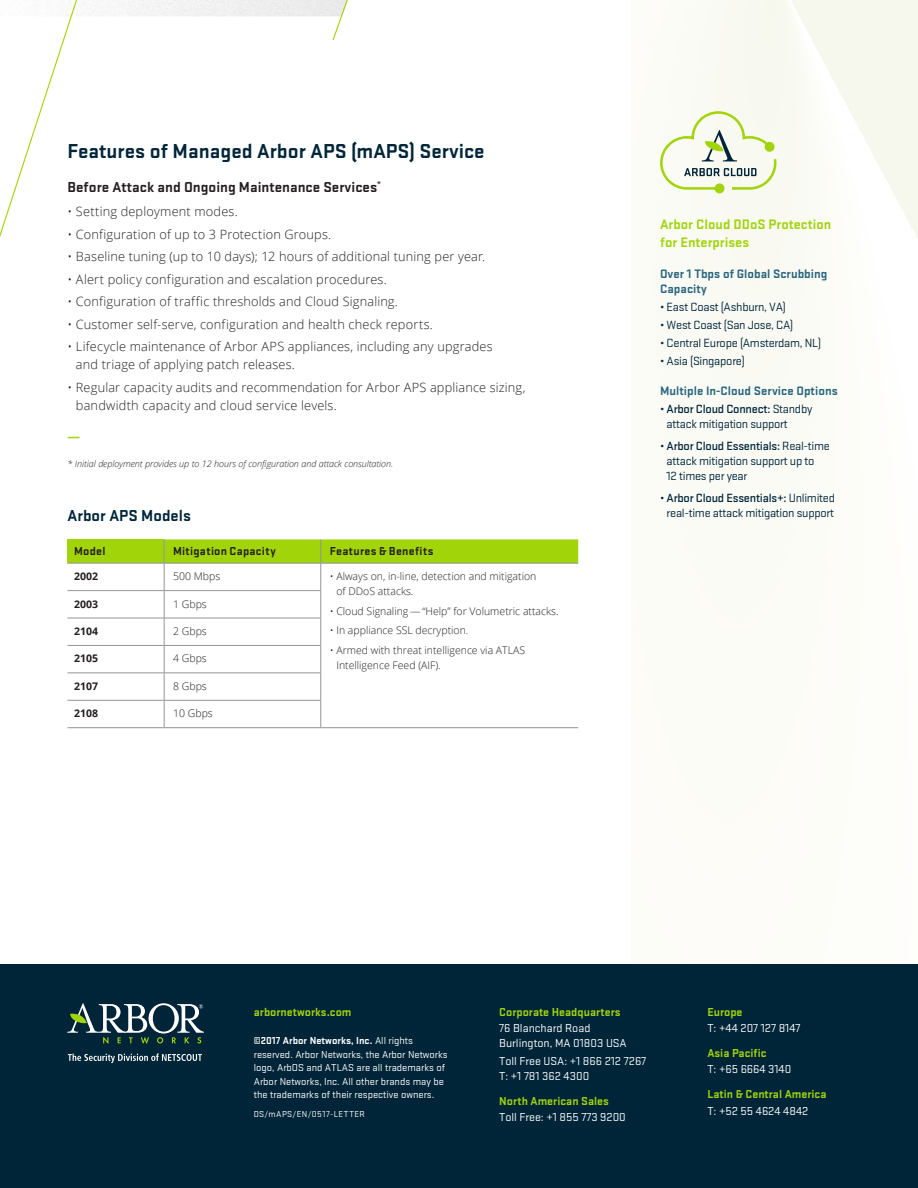
<style>
.page{position:relative;width:918px;height:1188px;background:#fff}
.page>*{position:absolute;margin:0;border:0;box-sizing:border-box;transform-origin:0 0}
.B{font:700 21px "Stratum 1";color:#002539}
.Stratum_body_Key_Fe{font:700 16.5px "Stratum 1";color:#002539}
.C{font:700 15px "Stratum 1";color:#231f20}
.t1{font:700 14.25px/18px "Stratum 1";color:#a2d40a}
.Body_Bullets{font:300 12.75px/18px "Open Sans";letter-spacing:.015em;color:#231f20}
.Body{font:300 12.75px/18px "Open Sans";letter-spacing:.015em;color:#231f20}
.Stratum_sidebar_blu{font:700 12.75px/15px "Stratum 1";color:#29657e}
.dividing_line{font:700 12.75px "Open Sans";color:#a2d40a}
.sidebar_stratum{font:12.3px/15px "Stratum 1";letter-spacing:-.02em;color:#002539}
.NEW_Address_white_te{font:12px/15px "Stratum 1";color:#fff}
.NEW_Location_green_t{font:700 12px "Stratum 1";color:#a2d40a}
.Specs_Table_Header{font:700 12px "Stratum 1";letter-spacing:.02em;color:#231f20}
.NEW_website_green{font:700 12px "Stratum 1";color:#a2d40a}
.Specs_Table_Body{font:300 10.5px/15px "Open Sans";color:#231f20}
.NEW_Copyright_white{font:10.5px/13.5px "Stratum 1";color:#fff}
.Specs_Table_Body-2{font:700 10.5px "Open Sans";color:#231f20}
.caption_italic{font:italic 300 9px "Open Sans";letter-spacing:-.005em;color:#231f20}
.NEW_Control_Number_w{font:9px "Stratum 1";letter-spacing:.05em;color:#fff}
.s1{font-weight:500}
.s2{font-weight:700}
</style>
<div class="page">
<svg style="left:0;top:0;width:94px;height:237px"></svg>
<svg style="left:332px;top:0;width:16px;height:41px"></svg>
<div style="left:632px;top:0;width:286px;height:1188px;background:#fcfcf7"></div>
<div style="left:68px;top:539px;width:96px;height:24px;background:#a2d40a"></div>
<hr style="left:68px;top:563px;width:96px;height:1px;background:#939598">
<hr style="left:68px;top:590px;width:96px;height:1px;background:#939598">
<hr style="left:68px;top:618px;width:96px;height:1px;background:#939598">
<hr style="left:68px;top:645px;width:96px;height:1px;background:#939598">
<hr style="left:68px;top:673px;width:96px;height:1px;background:#939598">
<hr style="left:68px;top:700px;width:96px;height:1px;background:#939598">
<svg style="left:164px;top:539px;width:414px;height:188px"></svg>
<hr style="left:68px;top:727px;width:96px;height:1px;background:#939598">
<hr style="left:164px;top:727px;width:157px;height:1px;background:#939598">
<hr style="left:321px;top:727px;width:257px;height:1px;background:#939598">
<div style="left:715px;top:183px;width:9px;height:10px;border:3px solid #a2d40a;border-radius:50%"></div>
<svg style="left:660px;top:111px;width:117px;height:80px"></svg>
<div style="left:0;top:965px;width:918px;height:223px;background:#002539"></div>
<svg style="left:67px;top:1003px;width:137px;height:40px"></svg>
<svg style="left:68px;top:1053px;width:134px;height:10px"></svg>
<p class="B" style="left:68px;top:136px;width:419px">Features of Managed Arbor APS (mAPS) Service</p>
<p class="C" style="left:68px;top:176px;width:315px">Before Attack and Ongoing Maintenance Services<sup>*</sup></p>
<p class="Body_Bullets" style="left:68px;top:202px;width:172px">• Setting deployment modes.</p>
<p class="Body_Bullets" style="left:68px;top:225px;width:265px">• Configuration of up to 3 Protection Groups.</p>
<p class="Body_Bullets" style="left:68px;top:247px;width:419px">• Baseline tuning (up to 10 days); 12 hours of additional tuning per year.</p>
<p class="Body_Bullets" style="left:68px;top:270px;width:321px">• Alert policy configuration and escalation procedures.</p>
<p class="Body_Bullets" style="left:68px;top:292px;width:332px">• Configuration of traffic thresholds and Cloud Signaling.</p>
<p class="Body_Bullets" style="left:68px;top:315px;width:367px">• Customer self-serve, configuration and health check reports.</p>
<p class="Body_Bullets" style="left:76px;top:337px;width:418px;text-indent:-8px">• Lifecycle maintenance of Arbor APS appliances, including any upgrades and triage of applying patch releases.</p>
<p class="Body" style="left:76px;top:378px;width:451px;text-indent:-8px">• Regular capacity audits and recommendation for Arbor APS appliance sizing, bandwidth capacity and cloud service levels.</p>
<p class="dividing_line" style="left:67px;top:428px;width:14px">—</p>
<p class="caption_italic" style="left:68px;top:457px;width:327px">* Initial deployment provides up to 12 hours of configuration and attack consultation.</p>
<p class="Stratum_body_Key_Fe" style="left:68px;top:504px;width:125px">Arbor APS Models</p>
<p class="Specs_Table_Header" style="left:74px;top:543px;width:33px">Model</p>
<p class="Specs_Table_Header" style="left:173px;top:543px;width:104px">Mitigation Capacity</p>
<p class="Specs_Table_Header" style="left:330px;top:543px;width:105px">Features &amp; Benefits</p>
<p class="Specs_Table_Body-2" style="left:74px;top:569px;width:25px">2002</p>
<p class="Specs_Table_Body" style="left:173px;top:569px;width:49px">500 Mbps</p>
<p class="Specs_Table_Body" style="left:336px;top:569px;width:202px;text-indent:-7px">• Always on, in-line, detection and mitigation of DDoS attacks.</p>
<p class="Specs_Table_Body" style="left:330px;top:603px;width:230px">• Cloud Signaling — “Help” for Volumetric attacks.</p>
<p class="Specs_Table_Body" style="left:330px;top:623px;width:140px">• In appliance SSL decryption.</p>
<p class="Specs_Table_Body" style="left:336px;top:642px;width:190px;text-indent:-7px">• Armed with threat intelligence via ATLAS<br>Intelligence Feed (AIF).</p>
<p class="Specs_Table_Body-2" style="left:74px;top:596px;width:25px">2003</p>
<p class="Specs_Table_Body" style="left:173px;top:596px;width:35px">1 Gbps</p>
<p class="Specs_Table_Body-2" style="left:74px;top:624px;width:25px">2104</p>
<p class="Specs_Table_Body" style="left:173px;top:623px;width:35px">2 Gbps</p>
<p class="Specs_Table_Body-2" style="left:74px;top:651px;width:25px">2105</p>
<p class="Specs_Table_Body" style="left:173px;top:651px;width:35px">4 Gbps</p>
<p class="Specs_Table_Body-2" style="left:74px;top:679px;width:25px">2107</p>
<p class="Specs_Table_Body" style="left:173px;top:678px;width:35px">8 Gbps</p>
<p class="Specs_Table_Body-2" style="left:74px;top:706px;width:25px">2108</p>
<p class="Specs_Table_Body" style="left:173px;top:706px;width:41px">10 Gbps</p>
<h6 class="t1" style="left:660px;top:214px;width:173px">Arbor Cloud DDoS Protection for Enterprises</h6>
<p class="Stratum_sidebar_blu" style="left:660px;top:265px;width:169px">Over 1 Tbps of Global Scrubbing<br>Capacity</p>
<p class="sidebar_stratum" style="left:660px;top:298px;width:127px">• East Coast (Ashburn, VA)</p>
<p class="sidebar_stratum" style="left:660px;top:316px;width:135px">• West Coast (San Jose, CA)</p>
<p class="sidebar_stratum" style="left:660px;top:334px;width:163px">• Central Europe (Amsterdam, NL)</p>
<p class="sidebar_stratum" style="left:660px;top:352px;width:86px">• Asia (Singapore)</p>
<p class="Stratum_sidebar_blu" style="left:660px;top:383px;width:179px">Multiple In-Cloud Service Options</p>
<p class="sidebar_stratum" style="left:667px;top:401px;width:147px;text-indent:-7px">• <span class="s1">Arbor Cloud Connect:</span> Standby attack mitigation support</p>
<p class="sidebar_stratum" style="left:667px;top:438px;width:165px;text-indent:-7px">• <span class="s1">Arbor Cloud Essentials:</span> Real-time attack mitigation support up to<br>12 times per year</p>
<p class="sidebar_stratum" style="left:660px;top:490px;width:176px;text-align:center">• <span class="s1">Arbor Cloud Essentials+:</span> Unlimited real-time attack mitigation support</p>
<p class="NEW_website_green" style="left:254px;top:1003px;width:99px">arbornetworks.com</p>
<p class="NEW_Copyright_white" style="left:254px;top:1033px;width:195px"><span class="s2">©2017 Arbor Networks, Inc.</span> All rights reserved. Arbor Networks, the Arbor Networks logo, ArbOS and ATLAS are all trademarks of Arbor Networks, Inc. All other brands may be the trademarks of their respective owners.</p>
<p class="NEW_Control_Number_w" style="left:254px;top:1108px;width:113px">DS/mAPS/EN/0517-LETTER</p>
<p class="NEW_Location_green_t" style="left:499px;top:1003px;width:123px">Corporate Headquarters</p>
<p class="NEW_Address_white_te" style="left:499px;top:1020px;width:129px">76 Blanchard Road<br>Burlington, MA 01803 USA</p>
<p class="NEW_Address_white_te" style="left:499px;top:1053px;width:149px">Toll Free USA: +1 866 212 7267<br>T: +1 781 362 4300</p>
<p class="NEW_Location_green_t" style="left:499px;top:1093px;width:111px">North American Sales</p>
<p class="NEW_Address_white_te" style="left:499px;top:1109px;width:128px">Toll Free: +1 855 773 9200</p>
<p class="NEW_Location_green_t" style="left:707px;top:1003px;width:37px">Europe</p>
<p class="NEW_Address_white_te" style="left:707px;top:1020px;width:95px">T: +44 207 127 8147</p>
<p class="NEW_Location_green_t" style="left:707px;top:1045px;width:61px">Asia Pacific</p>
<p class="NEW_Address_white_te" style="left:707px;top:1061px;width:85px">T: +65 6664 3140</p>
<p class="NEW_Location_green_t" style="left:707px;top:1086px;width:121px">Latin &amp; Central America</p>
<p class="NEW_Address_white_te" style="left:707px;top:1103px;width:103px">T: +52 55 4624 4842</p>
</div>
